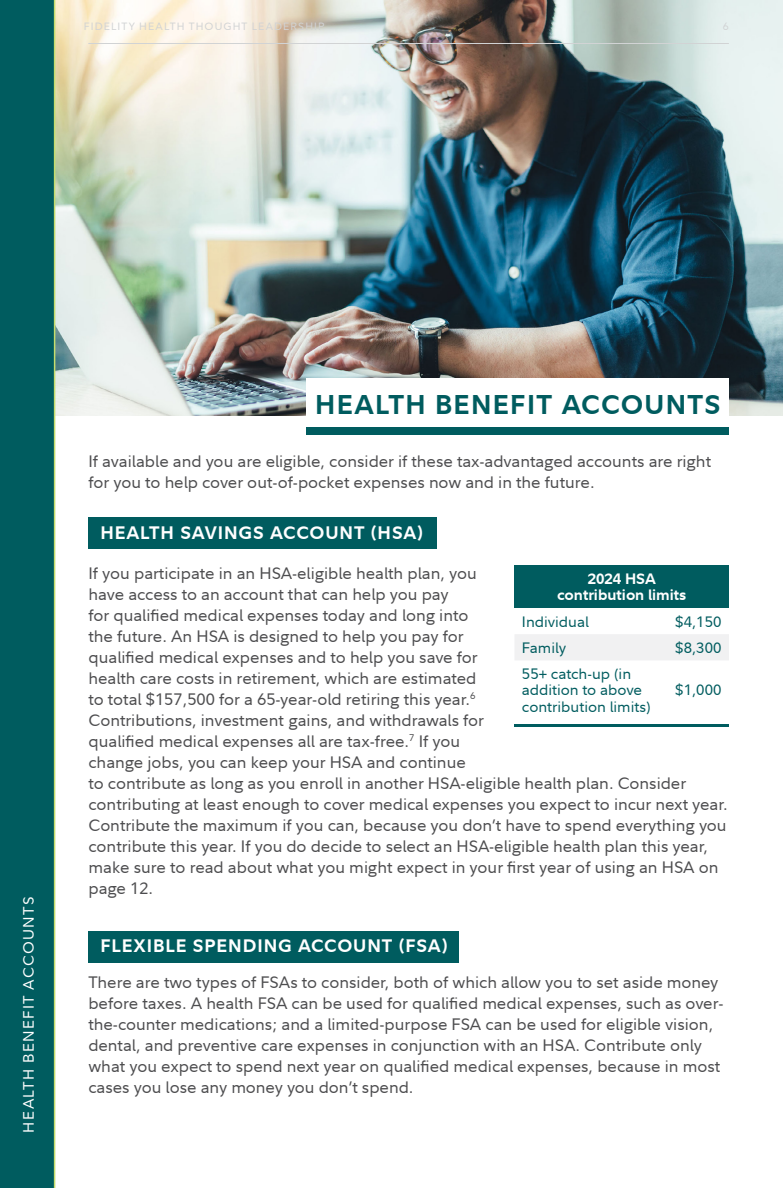
<style>
.page{position:relative;width:783px;height:1188px;background:#fff}
.page>*{position:absolute;margin:0;border:0;box-sizing:border-box;transform-origin:0 0}
.t1{font:700 27px "Fidelity Sans";letter-spacing:.05em;color:#005c5f}
.t2{font:700 18px "Fidelity Sans";letter-spacing:.05em;color:#fff}
.t3{font:16.5px/21px "Fidelity Sans";color:#4d4d4f}
.t4{font:15px/16.2px "Fidelity Sans";color:#005c5f}
.t5{font:700 15px/16.2px "Fidelity Sans";color:#fff;text-align:center}
.t6{font:15px "Fidelity Sans";letter-spacing:.09em;color:#fff}
.t7{font:10.5px "Fidelity Sans";letter-spacing:.105em;color:#d1d3d4}
</style>
<div class="page">
<img style="left:55px;top:0;width:728px;height:416px">
<hr style="left:88px;top:43px;width:641px;height:1px;background:#d1d3d4">
<div style="left:306px;top:378px;width:423px;height:56px;background:#fff"></div>
<div style="left:306px;top:428px;width:423px;height:7px;background:#005c5f"></div>
<div style="left:0;top:0;width:54px;height:1188px;background:#005c5f"></div>
<hr style="left:54px;top:0;width:1px;height:1188px;background:#c5dc6e">
<div style="left:88px;top:518px;width:348px;height:31px;background:#005c5f"></div>
<div style="left:88px;top:932px;width:371px;height:31px;background:#005c5f"></div>
<div style="left:514px;top:566px;width:215px;height:42px;background:#005c5f"></div>
<div style="left:515px;top:634px;width:214px;height:26px;background:#f1f1f2"></div>
<svg style="left:514px;top:724px;width:215px;height:3px"></svg>
<p class="t7" style="left:84px;top:20px;width:242px">FIDELITY HEALTH THOUGHT LEADERSHIP</p>
<p class="t7" style="left:89px;top:20px;width:242px">FIDELITY HEALTH THOUGHT LEADERSHIP</p>
<p class="t7" style="left:723px;top:20px;width:9px">66</p>
<p class="t6" style="left:19px;top:1132px;width:237px;rotate:-90deg">HEALTH BENEFIT ACCOUNTS</p>
<h1 class="t1" style="left:315px;top:387px;width:407px">HEALTH BENEFIT ACCOUNTS</h1>
<p class="t3" style="left:88px;top:450px;width:624px">If available and you are eligible, consider if these tax-advantaged accounts are right for you to help cover out-of-pocket expenses now and in the future.</p>
<p class="t2" style="left:100px;top:521px;width:324px">HEALTH SAVINGS ACCOUNT (HSA)</p>
<p class="t3" style="left:88px;top:562px;width:397px">If you participate in an HSA-eligible health plan, you have access to an account that can help you pay<br>for qualified medical expenses today and long into the future. An HSA is designed to help you pay for qualified medical expenses and to help you save for health care costs in retirement, which are estimated to total $157,500 for a 65-year-old retiring this year.<sup>6<br></sup>Contributions, investment gains, and withdrawals for qualified medical expenses all are tax-free.<sup>7</sup> If you change jobs, you can keep your HSA and continue</p>
<p class="t5" style="left:557px;top:570px;width:131px">2024 HSA contribution limits</p>
<p class="t4" style="left:522px;top:613px;width:68px">Individual</p>
<p class="t4" style="left:675px;top:613px;width:48px">$4,150</p>
<p class="t4" style="left:522px;top:639px;width:46px">Family</p>
<p class="t4" style="left:675px;top:639px;width:48px">$8,300</p>
<p class="t4" style="left:522px;top:666px;width:130px">55+ catch-up (in addition to above contribution limits)</p>
<p class="t4" style="left:675px;top:682px;width:48px">$1,000</p>
<p class="t3" style="left:88px;top:773px;width:641px">to contribute as long as you enroll in another HSA-eligible health plan. Consider contributing at least enough to cover medical expenses you expect to incur next year.<br>Contribute the maximum if you can, because you don’t have to spend everything you contribute this year. If you do decide to select an HSA-eligible health plan this year, make sure to read about what you might expect in your first year of using an HSA on page 12.</p>
<p class="t2" style="left:100px;top:934px;width:349px">FLEXIBLE SPENDING ACCOUNT (FSA)</p>
<p class="t3" style="left:88px;top:971px;width:637px">There are two types of FSAs to consider, both of which allow you to set aside money before taxes. A health FSA can be used for qualified medical expenses, such as over&shy;the-counter medications; and a limited-purpose FSA can be used for eligible vision, dental, and preventive care expenses in conjunction with an HSA. Contribute only what you expect to spend next year on qualified medical expenses, because in most cases you lose any money you don’t spend.</p>
</div>
